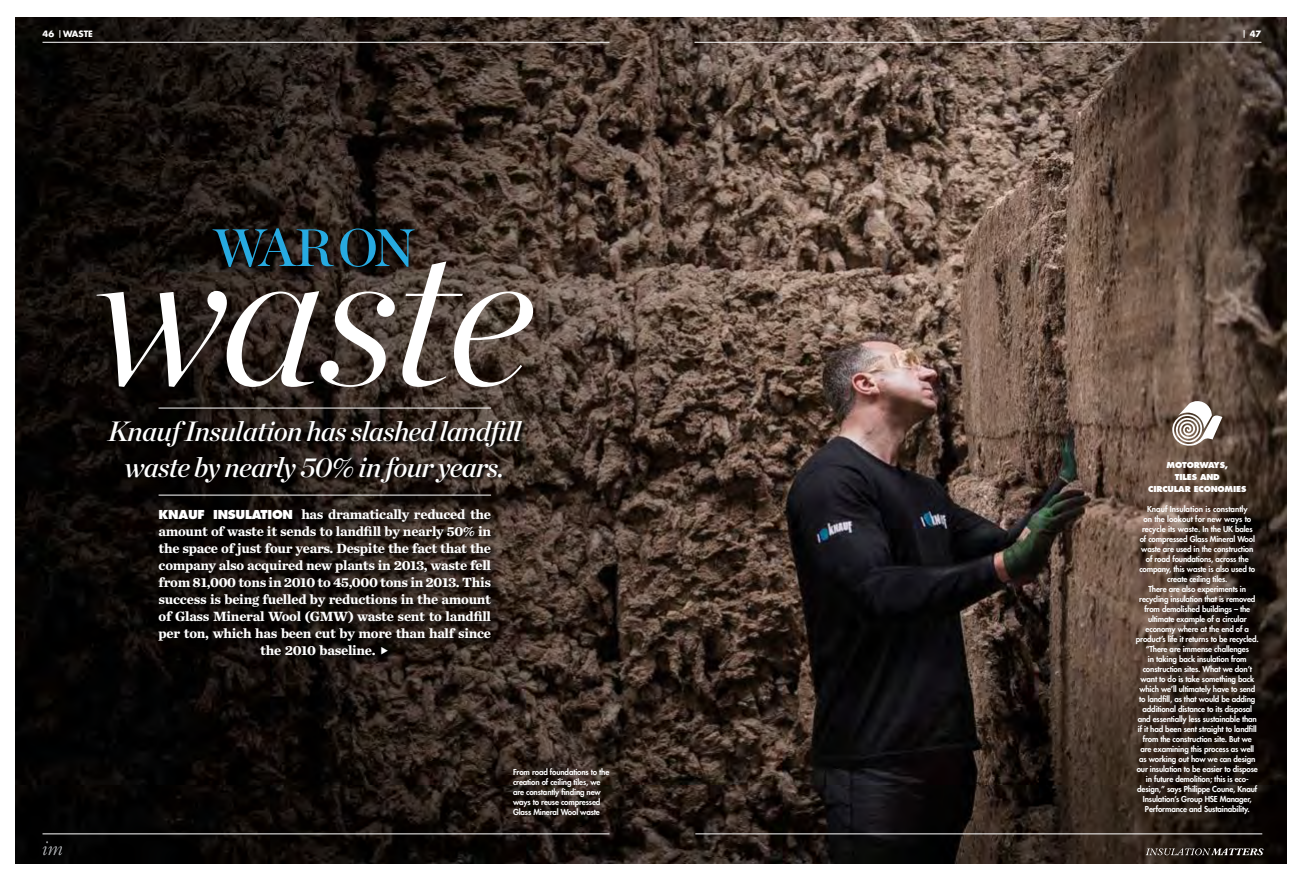
<style>
.page{position:relative;width:1304px;height:879px;background:#fff}
.page>*{position:absolute;margin:0;border:0;box-sizing:border-box;transform-origin:0 0}
.t1{font:italic 200 200.8px "Chronicle Display";letter-spacing:-.035em;color:#fff}
.t2{font:52.5px "Chronicle Display Semi";color:#27aae1}
.t3{font:italic 27.9px/35.7px "Chronicle Display Semi";letter-spacing:-.02em;color:#fff;text-align:center}
.t4{font:700 14px "Chronicle Text G1";letter-spacing:-.02em;color:#fff}
.t5{font:700 8.5px "Futura";color:#fff}
.t6{font:800 8px/10px "Futura Std";letter-spacing:-.02em;color:#fff;text-align:center}
.t7{font:800 8px/12px "Futura Std";letter-spacing:-.02em;color:#fff;text-align:center}
.s1{font-family:"Futura Std";font-weight:800;font-size:12px}
</style>
<div class="page">
<img style="left:16px;top:18px;width:1270px;height:845px">
<svg style="left:106px;top:420px;width:420px;height:65px;background:#1a1310"></svg>
<div style="left:209px;top:225px;width:212px;height:49px;background:#000;opacity:.75"></div>
<svg style="left:157px;top:507px;width:343px;height:156px;background:#1a130f"></svg>
<svg style="left:1172px;top:401px;width:50px;height:47px"></svg>
<hr style="left:159px;top:495px;width:332px;height:1px;background:#fff">
<hr style="left:159px;top:408px;width:332px;height:1px;background:#fff">
<hr style="left:43px;top:42px;width:566px;height:1px;background:#fff">
<hr style="left:694px;top:42px;width:567px;height:1px;background:#fff">
<svg style="left:1146px;top:848px;width:118px;height:7px"></svg>
<hr style="left:695px;top:833px;width:567px;height:1px;background:#fff">
<hr style="left:43px;top:833px;width:566px;height:1px;background:#fff">
<svg style="left:43px;top:841px;width:19px;height:14px"></svg>
<svg style="left:381px;top:646px;width:7px;height:8px"></svg>
<p class="t5" style="left:43px;top:28px;width:52px">46 WASTE</p>
<p class="t5" style="left:1250px;top:28px;width:13px">47</p>
<p class="t2" style="left:213px;top:206px;width:204px">WAR ON</p>
<p class="t1" style="left:91px;top:158px;width:444px">waste</p>
<p class="t3" style="left:108px;top:411px;width:415px">Knauf Insulation has slashed landfill waste by nearly 50% in four years.</p>
<p class="t4" style="left:159px;top:503px;width:334px"><span class="s1">KNAUF INSULATION</span> has dramatically reduced the</p>
<p class="t4" style="left:159px;top:520px;width:334px">amount of waste it sends to landfill by nearly 50% in</p>
<p class="t4" style="left:159px;top:537px;width:334px">the space of just four years. Despite the fact that the</p>
<p class="t4" style="left:159px;top:554px;width:334px">company also acquired new plants in 2013, waste fell</p>
<p class="t4" style="left:159px;top:571px;width:334px">from 81,000 tons in 2010 to 45,000 tons in 2013. This</p>
<p class="t4" style="left:159px;top:588px;width:334px">success is being fuelled by reductions in the amount</p>
<p class="t4" style="left:159px;top:605px;width:334px">of Glass Mineral Wool (GMW) waste sent to landfill</p>
<p class="t4" style="left:159px;top:622px;width:334px">per ton, which has been cut by more than half since</p>
<p class="t4" style="left:260px;top:639px;width:117px">the 2010 baseline.</p>
<p class="t6" style="left:513px;top:767px;width:98px;text-align:left">From road foundations to the creation of ceiling tiles, we are constantly finding new ways to reuse compressed<br>Glass Mineral Wool waste</p>
<p class="t7" style="left:1148px;top:459px;width:100px">MOTORWAYS,<br>TILES AND<br>CIRCULAR ECONOMI ES</p>
<p class="t6" style="left:1136px;top:504px;width:124px">Knauf Insulation is constantly<br>on the lookout for new ways to recycle its waste. In the UK bales<br>of compressed Glass Mineral Wool waste are used in the construction<br>of road foundations, across the company, this waste is also used to create ceiling tiles.<br>There are also experiments in recycling insulation that is removed from demolished buildings – the ultimate example of a circular economy where at the end of a product’s life it returns to be recycled. “There are immense challenges<br>in taking back insulation from construction sites. What we don’t want to do is take something back which we’ll ultimately have to send to landfill, as that would be adding additional distance to its disposal and essentially less sustainable than if it had been sent straight to landfill from the construction site. But we<br>are examining this process as well as working out how we can design our insulation to be easier to dispose in future demolition; this is eco&shy;design,” says Philippe Coune, Knauf Insulation’s Group HSE Manager, Performance and Sustainability.</p>
</div>
